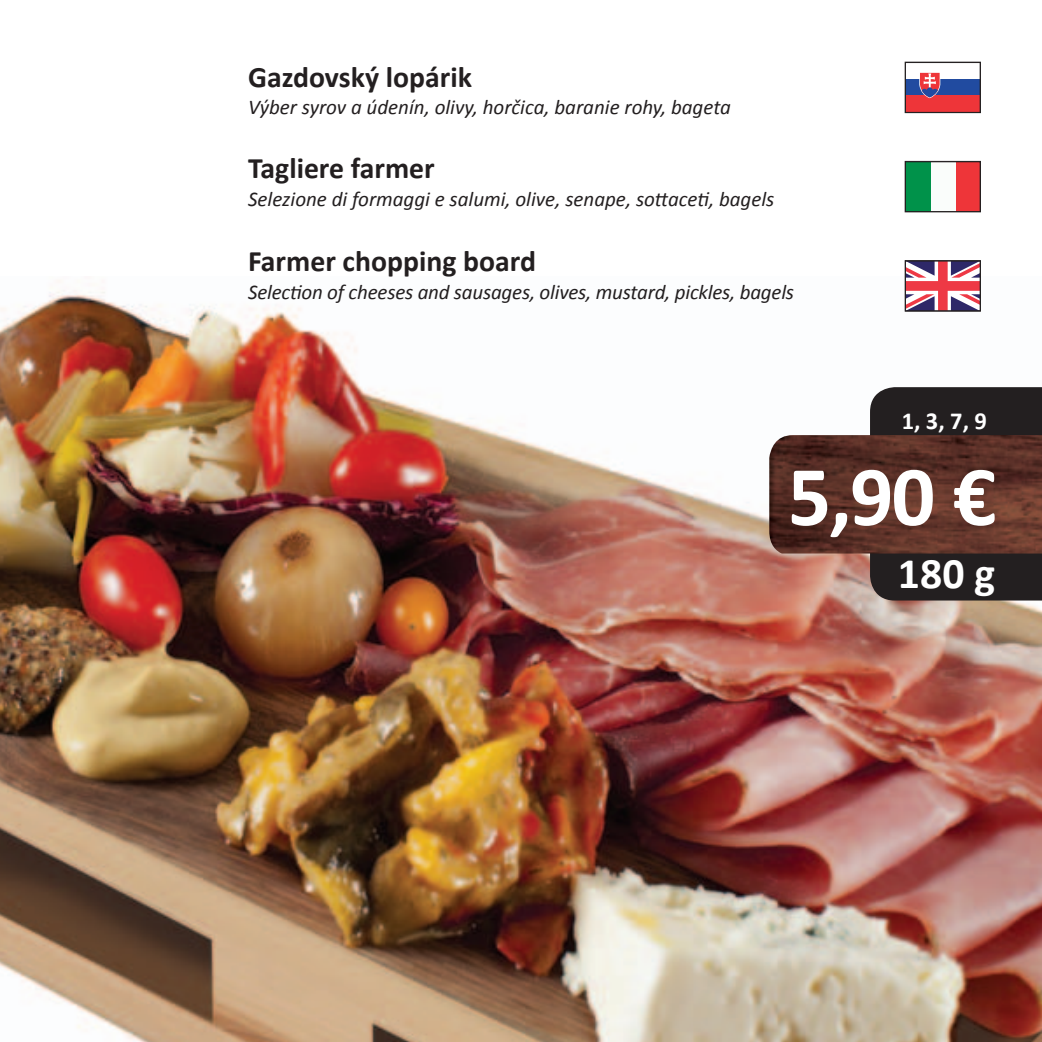
<style>
.page{position:relative;width:1042px;height:1042px;background:#fff}
.page>*{position:absolute;margin:0;border:0;box-sizing:border-box;transform-origin:0 0}
.t1{font:700 85.75px "Calibri";color:#fff}
.t2{font:700 43.75px "Calibri";color:#fff}
.t3{font:700 29.75px "Calibri";color:#231f20}
.t4{font:700 24.5px "Calibri";color:#fff}
.t5{font:italic 21px "Calibri";color:#231f20}
</style>
<div class="page">
<img style="left:0;top:276px;width:1042px;height:766px">
<svg style="left:771px;top:387px;width:271px;height:213px"></svg>
<div style="left:905px;top:79px;width:75px;height:16px;background:#214ba0"></div>
<div style="left:905px;top:95px;width:75px;height:17px;background:#ee3539"></div>
<svg style="left:919px;top:72px;width:21px;height:26px"></svg>
<div style="left:905px;top:62px;width:75px;height:51px;border:1px solid #231f20"></div>
<div style="left:955px;top:162px;width:25px;height:50px;background:#ee3539"></div>
<div style="left:930px;top:162px;width:25px;height:50px;background:#fafdfb"></div>
<div style="left:905px;top:162px;width:25px;height:50px;background:#00924a"></div>
<div style="left:905px;top:161px;width:75px;height:51px;border:1px solid #231f20"></div>
<svg style="left:907px;top:263px;width:71px;height:46px"></svg>
<div style="left:905px;top:260px;width:75px;height:51px;border:1px solid #231f20"></div>
<img style="left:769px;top:435px;width:273px;height:118px">
<h3 class="t3" style="left:248px;top:59px;width:225px">Gazdovský lopárik</h3>
<p class="t5" style="left:248px;top:94px;width:484px">Výber syrov a údenín, olivy, horčica, baranie rohy, bageta</p>
<h3 class="t3" style="left:248px;top:150px;width:188px">Tagliere farmer</h3>
<p class="t5" style="left:248px;top:186px;width:528px">Selezione di formaggi e salumi, olive, senape, sottaceti, bagels</p>
<h3 class="t3" style="left:248px;top:243px;width:289px">Farmer chopping board</h3>
<p class="t5" style="left:248px;top:279px;width:547px">Selection of cheeses and sausages, olives, mustard, pickles, bagels</p>
<p class="t4" style="left:901px;top:405px;width:87px">1, 3, 7, 9</p>
<h1 class="t1" style="left:787px;top:443px;width:210px">5,90 €</h1>
<h2 class="t2" style="left:898px;top:546px;width:99px">180 g</h2>
</div>
